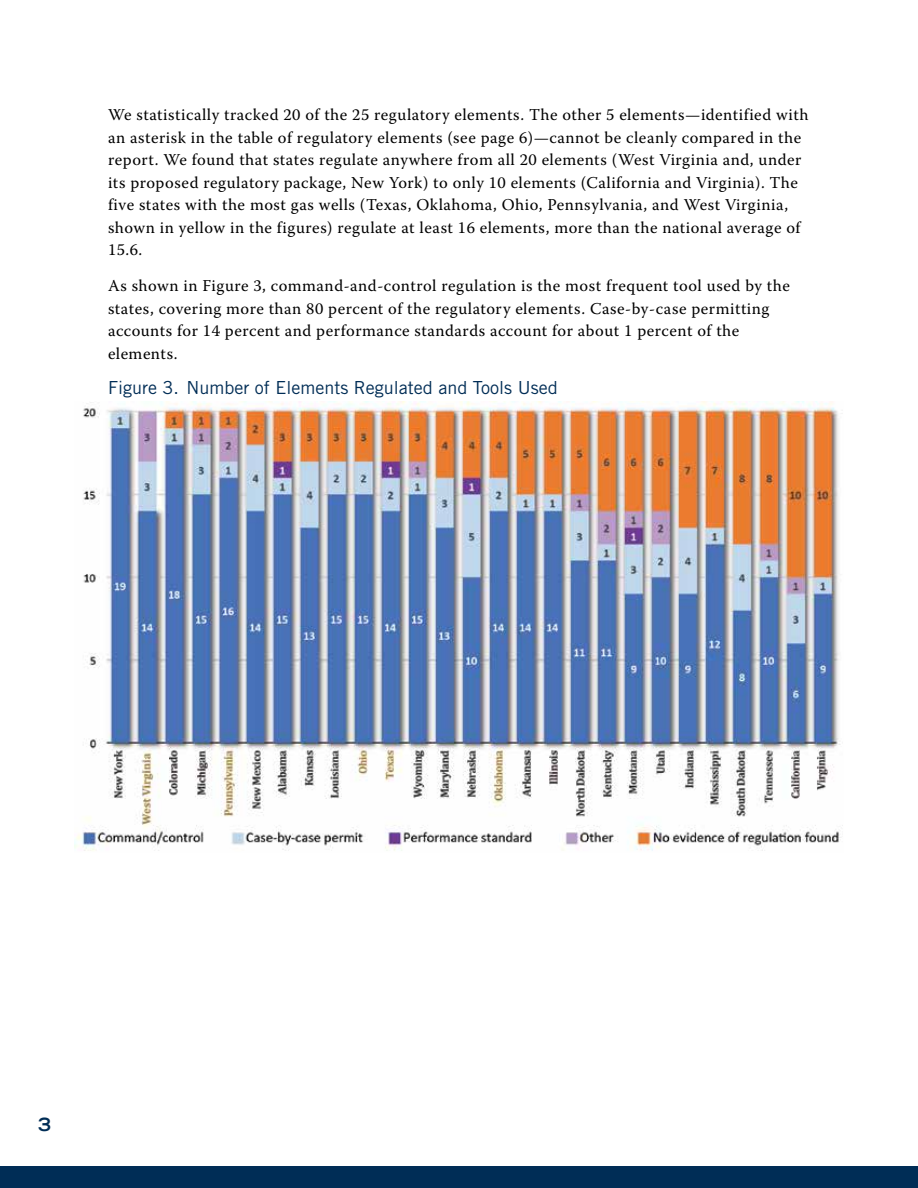
<style>
.page{position:relative;width:918px;height:1188px;background:#fff}
.page>*{position:absolute;margin:0;border:0;box-sizing:border-box;transform-origin:0 0}
.t1{font:18px "Trade Gothic";color:#002d56}
.t2{font:700 expanded 18px "Trade Gothic LT";color:#002d56}
.t3{font:16.5px/22.5px "Warnock Pro";letter-spacing:.03em;color:#000}
</style>
<div class="page">
<img style="left:74px;top:402px;width:769px;height:449px">
<div style="left:0;top:1166px;width:918px;height:22px;background:#002d56"></div>
<p class="t3" style="left:108px;top:103px;width:702px">We statistically tracked 20 of the 25 regulatory elements. The other 5 elements—identified with an asterisk in the table of regulatory elements (see page 6)—cannot be cleanly compared in the report. We found that states regulate anywhere from all 20 elements (West Virginia and, under its proposed regulatory package, New York) to only 10 elements (California and Virginia). The five states with the most gas wells (Texas, Oklahoma, Ohio, Pennsylvania, and West Virginia, shown in yellow in the figures) regulate at least 16 elements, more than the national average of 15.6.</p>
<p class="t3" style="left:108px;top:274px;width:683px">As shown in Figure 3, command-and-control regulation is the most frequent tool used by the states, covering more than 80 percent of the regulatory elements. Case-by-case permitting accounts for 14 percent and performance standards account for about 1 percent of the elements.</p>
<p class="t1" style="left:108px;top:376px;width:451px">Figure 3. Number of Elements Regulated and Tools Used</p>
<p class="t2" style="left:38px;top:1113px;width:14px">3</p>
</div>
